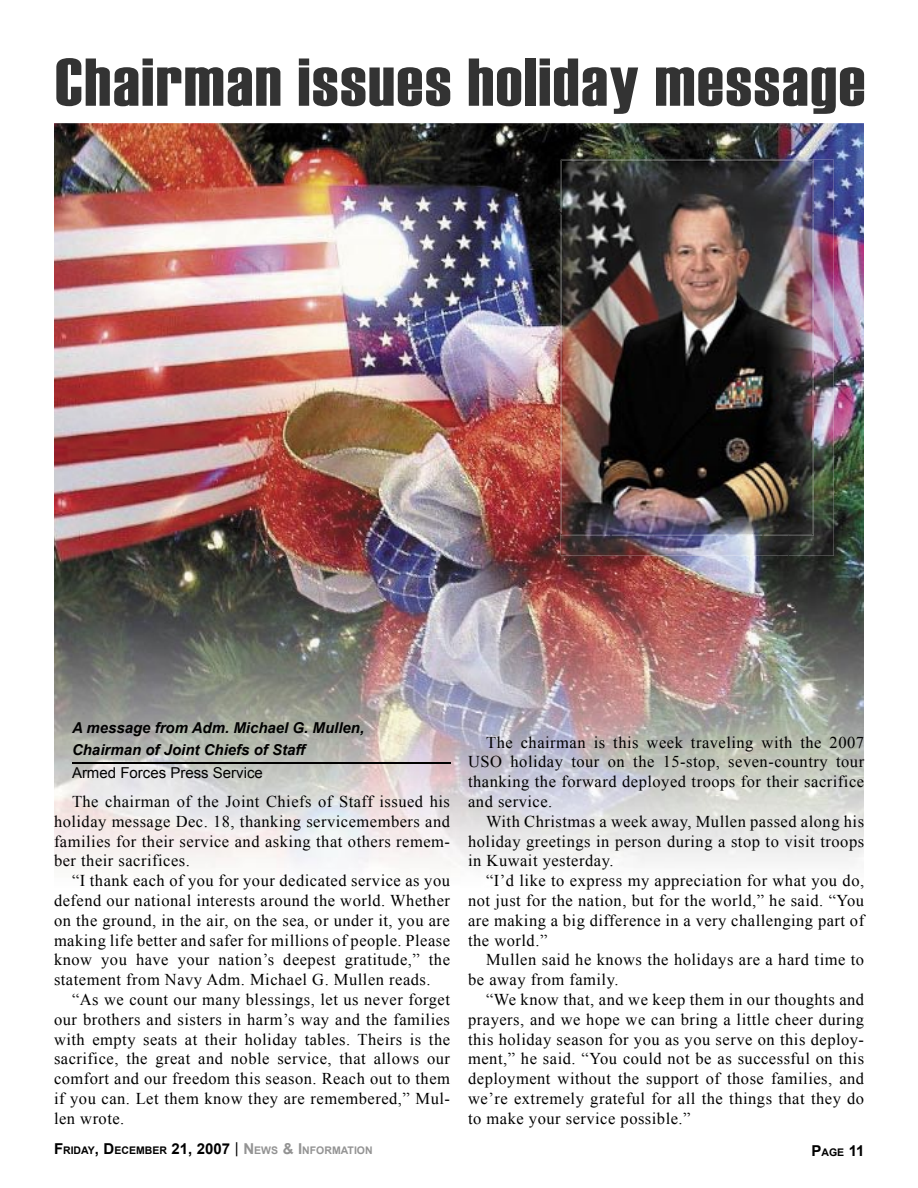
<style>
.page{position:relative;width:918px;height:1188px;background:#fff}
.page>*{position:absolute;margin:0;border:0;box-sizing:border-box;transform-origin:0 0}
.t1{font:67.5px "Haettenschweiler";letter-spacing:.025em;color:#333;scale:1.1 1}
.t2{font:16.5px/19.8px "Times New Roman";letter-spacing:.03em;color:#000;text-align:justify}
.t3{font:italic 700 15px/22.5px "Arial";color:#000}
.t4{font:15px "Arial";color:#000}
.t5{font:700 15px "Arial";color:#000}
.t6{font:700 10.5px "Arial";color:#939393}
.s1{font-size:15px;color:#000}
.s2{color:#000}
.s3{font-weight:400;font-size:15px;color:#000}
.s4{font-size:15px}
.s5{font-size:10.5px}
</style>
<div class="page">
<img style="left:54px;top:123px;width:810px;height:745px">
<img style="left:789px;top:160px;width:45px;height:396px">
<img style="left:561px;top:536px;width:228px;height:20px">
<img style="left:612px;top:214px;width:150px;height:266px">
<img style="left:560px;top:159px;width:254px;height:53px">
<img style="left:561px;top:213px;width:50px;height:323px">
<img style="left:764px;top:213px;width:50px;height:323px">
<img style="left:611px;top:534px;width:153px;height:2px">
<img style="left:562px;top:160px;width:250px;height:54px">
<img style="left:562px;top:213px;width:50px;height:321px">
<img style="left:762px;top:213px;width:50px;height:321px">
<img style="left:611px;top:480px;width:151px;height:54px">
<hr style="left:72px;top:763px;width:378px;height:1px;background:#000">
<h1 class="t1" style="left:55px;top:36px;width:738px">Chairman issues holiday message</h1>
<p class="t3" style="left:72px;top:717px;width:294px">A message from Adm. Michael G. Mullen,<br>Chairman of Joint Chiefs of Staff</p>
<p class="t4" style="left:72px;top:763px;width:192px">Armed Forces Press Service</p>
<p class="t2" style="left:54px;top:791px;width:398px;text-indent:18px">The chairman of the Joint Chiefs of Staff issued his holiday message Dec. 18, thanking servicemembers and families for their service and asking that others remem&shy;ber their sacrifices.</p>
<p class="t2" style="left:54px;top:871px;width:398px;text-indent:18px">“I thank each of you for your dedicated service as you defend our national interests around the world. Whether on the ground, in the air, on the sea, or under it, you are making life better and safer for millions of people. Please know you have your nation’s deepest gratitude,” the statement from Navy Adm. Michael G. Mullen reads.</p>
<p class="t2" style="left:54px;top:989px;width:398px;text-indent:18px">“As we count our many blessings, let us never forget our brothers and sisters in harm’s way and the families with empty seats at their holiday tables. Theirs is the sacrifice, the great and noble service, that allows our comfort and our freedom this season. Reach out to them if you can. Let them know they are remembered,” Mul&shy;len wrote.</p>
<p class="t2" style="left:468px;top:732px;width:398px;text-indent:18px">The chairman is this week traveling with the 2007<br>USO holiday tour on the 15-stop, seven-country tour thanking the forward deployed troops for their sacrifice and service.</p>
<p class="t2" style="left:468px;top:811px;width:398px;text-indent:18px">With Christmas a week away, Mullen passed along his holiday greetings in person during a stop to visit troops in Kuwait yesterday.</p>
<p class="t2" style="left:468px;top:871px;width:398px;text-indent:18px">“I’d like to express my appreciation for what you do, not just for the nation, but for the world,” he said. “You are making a big difference in a very challenging part of the world.”</p>
<p class="t2" style="left:468px;top:950px;width:398px;text-indent:18px">Mullen said he knows the holidays are a hard time to be away from family.</p>
<p class="t2" style="left:468px;top:989px;width:398px;text-indent:18px">“We know that, and we keep them in our thoughts and prayers, and we hope we can bring a little cheer during this holiday season for you as you serve on this deploy&shy;ment,” he said. “You could not be as successful on this deployment without the support of those families, and we’re extremely grateful for all the things that they do to make your service possible.”</p>
<p class="t6" style="left:54px;top:1144px;width:320px"><span class="s1">F</span><span class="s2">RIDAY</span><span class="s1">, D</span><span class="s2">ECEMBER</span> <span class="s1">21, 2007</span> <span class="s3">|</span> <span class="s4">N</span>EWS <span class="s4">&amp; I</span>NFORMATION</p>
<p class="t5" style="left:811px;top:1141px;width:55px">P<span class="s5">AGE</span> 11</p>
</div>
